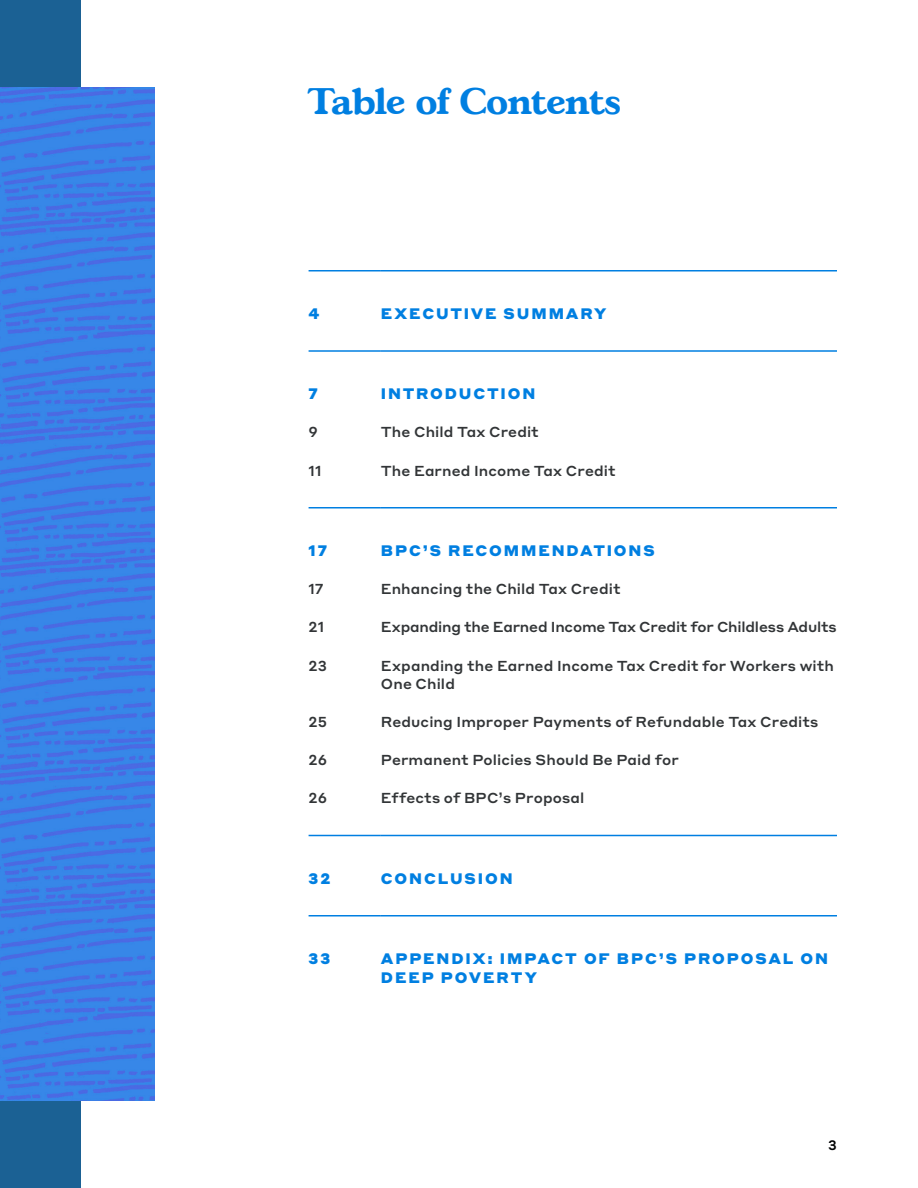
<style>
.page{position:relative;width:918px;height:1188px;background:#fff}
.page>*{position:absolute;margin:0;border:0;box-sizing:border-box;transform-origin:0 0}
.t1{font:700 36px "Gascogne TS";letter-spacing:-.015em;color:#007fe1}
.TOC_-_Chapters{font:900 15px/19.5px "Styrene A";letter-spacing:.125em;color:#007fe1}
.TOC_-_Subchapters{font:500 14.25px/18px "Styrene A";letter-spacing:.01em;color:#323537}
.TOC_-_Subchapters-2{font:500 14.25px "Styrene A";letter-spacing:-.01em;color:#323537}
.t2{font:500 13.5px "Styrene A";color:#010203}
</style>
<div class="page">
<div style="left:0;top:0;width:81px;height:1188px;background:#1b6194"></div>
<hr style="left:381px;top:270px;width:456px;height:2px;background:#007fe1">
<hr style="left:381px;top:350px;width:456px;height:2px;background:#007fe1">
<hr style="left:381px;top:507px;width:456px;height:1px;background:#007fe1">
<hr style="left:381px;top:835px;width:456px;height:1px;background:#007fe1">
<hr style="left:381px;top:915px;width:456px;height:1px;background:#007fe1">
<hr style="left:309px;top:270px;width:72px;height:2px;background:#007fe1">
<hr style="left:309px;top:350px;width:72px;height:2px;background:#007fe1">
<hr style="left:309px;top:507px;width:72px;height:1px;background:#007fe1">
<hr style="left:309px;top:835px;width:72px;height:1px;background:#007fe1">
<hr style="left:309px;top:915px;width:72px;height:1px;background:#007fe1">
<img style="left:0;top:88px;width:154px;height:1012px">
<p class="t1" style="left:309px;top:78px;width:314px">Table of Contents</p>
<p class="TOC_-_Chapters" style="left:309px;top:302px;width:13px">4</p>
<p class="TOC_-_Chapters" style="left:309px;top:382px;width:11px">7</p>
<p class="TOC_-_Subchapters" style="left:309px;top:422px;width:11px">9</p>
<p class="TOC_-_Subchapters" style="left:309px;top:460px;width:15px">11</p>
<p class="TOC_-_Chapters" style="left:309px;top:539px;width:20px">17</p>
<p class="TOC_-_Subchapters" style="left:309px;top:579px;width:17px">17</p>
<p class="TOC_-_Subchapters" style="left:309px;top:617px;width:17px">21</p>
<p class="TOC_-_Subchapters" style="left:309px;top:655px;width:20px">23</p>
<p class="TOC_-_Subchapters" style="left:309px;top:711px;width:20px">25</p>
<p class="TOC_-_Subchapters" style="left:309px;top:750px;width:20px">26</p>
<p class="TOC_-_Subchapters" style="left:309px;top:788px;width:20px">26</p>
<p class="TOC_-_Chapters" style="left:309px;top:867px;width:23px">32</p>
<p class="TOC_-_Chapters" style="left:309px;top:947px;width:23px">33</p>
<p class="TOC_-_Chapters" style="left:381px;top:302px;width:227px">EXECUTIVE SUMMARY</p>
<p class="TOC_-_Chapters" style="left:381px;top:382px;width:156px">INTRODUCTION</p>
<p class="TOC_-_Subchapters" style="left:381px;top:422px;width:159px">The Child Tax Credit</p>
<p class="TOC_-_Subchapters" style="left:381px;top:460px;width:236px">The Earned Income Tax Credit</p>
<p class="TOC_-_Chapters" style="left:381px;top:539px;width:275px">BPC’S RECOMMENDATIONS</p>
<p class="TOC_-_Subchapters" style="left:381px;top:579px;width:241px">Enhancing the Child Tax Credit</p>
<p class="TOC_-_Subchapters-2" style="left:381px;top:615px;width:457px">Expanding the Earned Income Tax Credit for Childless Adults</p>
<p class="TOC_-_Subchapters" style="left:381px;top:655px;width:455px">Expanding the Earned Income Tax Credit for Workers with<br>One Child</p>
<p class="TOC_-_Subchapters" style="left:381px;top:711px;width:439px">Reducing Improper Payments of Refundable Tax Credits</p>
<p class="TOC_-_Subchapters" style="left:381px;top:750px;width:299px">Permanent Policies Should Be Paid for</p>
<p class="TOC_-_Subchapters" style="left:381px;top:788px;width:205px">Effects of BPC’s Proposal</p>
<p class="TOC_-_Chapters" style="left:381px;top:867px;width:133px">CONCLUSION</p>
<p class="TOC_-_Chapters" style="left:381px;top:947px;width:449px">APPENDIX: IMPACT OF BPC’S PROPOSAL ON<br>DEEP POVERTY</p>
<p class="t2" style="left:828px;top:1133px;width:10px">3</p>
</div>
